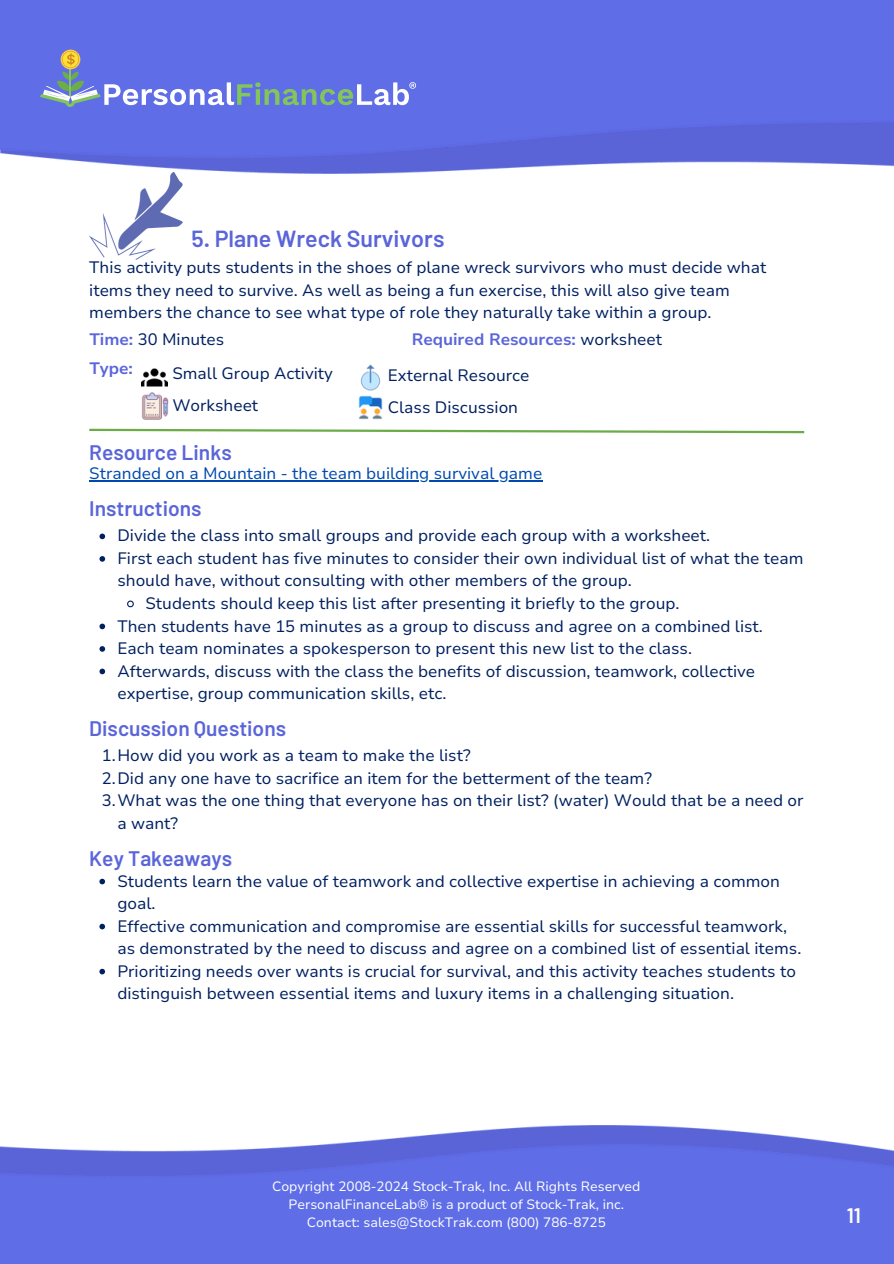
<style>
.page{position:relative;width:894px;height:1264px;background:#fff}
.page>*{position:absolute;margin:0;border:0;box-sizing:border-box;transform-origin:0 0}
.t1{font:600 23.25px "Barlow";color:#5a65d9}
.t2{font:600 21px "Barlow";color:#5a65d9}
.t3{font:600 21px "Barlow";color:#fff}
.t4{font:16.5px/22.5px "Nunito Sans 10 pt";color:#002060}
.t5{font:16.5px "Nunito Sans 10 pt";color:#004aad}
.t6{font:700 16.5px "Nunito Sans 10 pt";color:#5a65d9}
.t7{font:13.5px "Nunito Sans 10 pt";color:#fff}
.s1{font-weight:700;color:#5a65d9}
.s2{font-weight:400;color:#002060}
</style>
<div class="page">
<img style="left:47px;top:158px;width:846px;height:16px">
<img style="left:0;top:0;width:893px;height:158px">
<div style="left:61px;top:50px;width:19px;height:19px;background:#ffc947;border-radius:50%"></div>
<svg style="left:40px;top:51px;width:376px;height:56px;background:#7182db"></svg>
<img style="left:328px;top:1125px;width:522px;height:19px">
<img style="left:0;top:1144px;width:893px;height:119px">
<svg style="left:89px;top:428px;width:716px;height:6px"></svg>
<img style="left:358px;top:395px;width:25px;height:25px">
<img style="left:360px;top:365px;width:21px;height:26px">
<img style="left:141px;top:368px;width:27px;height:51px">
<img style="left:89px;top:172px;width:94px;height:87px">
<hr style="left:89px;top:480px;width:453px;height:1px;background:#004aad">
<svg style="left:99px;top:533px;width:6px;height:6px"></svg>
<svg style="left:99px;top:556px;width:6px;height:5px"></svg>
<svg style="left:127px;top:600px;width:7px;height:8px"></svg>
<svg style="left:99px;top:623px;width:6px;height:6px"></svg>
<svg style="left:99px;top:646px;width:6px;height:5px"></svg>
<svg style="left:99px;top:668px;width:6px;height:6px"></svg>
<svg style="left:99px;top:878px;width:6px;height:6px"></svg>
<svg style="left:99px;top:923px;width:6px;height:6px"></svg>
<svg style="left:99px;top:968px;width:6px;height:6px"></svg>
<h1 class="t1" style="left:191px;top:223px;width:254px">5. Plane Wreck Survivors</h1>
<p class="t4" style="left:89px;top:256px;width:678px">This activity puts students in the shoes of plane wreck survivors who must decide what items they need to survive. As well as being a fun exercise, this will also give team members the chance to see what type of role they naturally take within a group.</p>
<p class="t4" style="left:89px;top:329px;width:136px"><span class="s1">Time:</span> 30 Minutes</p>
<p class="t6" style="left:89px;top:357px;width:45px">Type:</p>
<h1 class="t6" style="left:411px;top:329px;width:252px">Required Resources: <span class="s2">worksheet</span></h1>
<p class="t4" style="left:172px;top:358px;width:162px;line-height:31.5px">Small Group Activity<br>Worksheet</p>
<p class="t4" style="left:388px;top:360px;width:143px;line-height:31.5px">External Resource<br>Class Discussion</p>
<h3 class="t2" style="left:89px;top:439px;width:144px">Resource Links</h3>
<p class="t5" style="left:89px;top:462px;width:454px">Stranded on a Mountain - the team building survival game</p>
<h1 class="t2" style="left:89px;top:495px;width:114px">Instructions</h1>
<p class="t4" style="left:117px;top:525px;width:594px">Divide the class into small groups and provide each group with a worksheet.</p>
<p class="t4" style="left:117px;top:547px;width:687px">First each student has five minutes to consider their own individual list of what the team should have, without consulting with other members of the group.</p>
<p class="t4" style="left:145px;top:592px;width:535px">Students should keep this list after presenting it briefly to the group.</p>
<p class="t4" style="left:117px;top:615px;width:646px">Then students have 15 minutes as a group to discuss and agree on a combined list.</p>
<p class="t4" style="left:117px;top:637px;width:576px">Each team nominates a spokesperson to present this new list to the class.</p>
<p class="t4" style="left:117px;top:660px;width:639px">Afterwards, discuss with the class the benefits of discussion, teamwork, collective expertise, group communication skills, etc.</p>
<p class="t2" style="left:89px;top:714px;width:198px">Discussion Questions</p>
<h3 class="t4" style="left:102px;top:744px;width:370px">1.How did you work as a team to make the list?</h3>
<h1 class="t4" style="left:102px;top:767px;width:551px">2.Did any one have to sacrifice an item for the betterment of the team?</h1>
<h3 class="t4" style="left:117px;top:789px;width:687px;text-indent:-16px">3.What was the one thing that everyone has on their list? (water) Would that be a need or a want?</h3>
<p class="t2" style="left:89px;top:844px;width:144px">Key Takeaways</p>
<p class="t4" style="left:117px;top:870px;width:664px">Students learn the value of teamwork and collective expertise in achieving a common goal.</p>
<p class="t4" style="left:117px;top:915px;width:685px">Effective communication and compromise are essential skills for successful teamwork, as demonstrated by the need to discuss and agree on a combined list of essential items.</p>
<p class="t4" style="left:117px;top:960px;width:680px">Prioritizing needs over wants is crucial for survival, and this activity teaches students to distinguish between essential items and luxury items in a challenging situation.</p>
<h3 class="t7" style="left:272px;top:1176px;width:370px">Copyright 2008-2024 Stock-Trak, Inc. All Rights Reserved</h3>
<h2 class="t7" style="left:288px;top:1194px;width:337px">PersonalFinanceLab® is a product of Stock-Trak, inc.</h2>
<p class="t7" style="left:307px;top:1212px;width:300px">Contact: sales@StockTrak.com (800) 786-8725</p>
<p class="t3" style="left:846px;top:1202px;width:16px">11</p>
</div>
